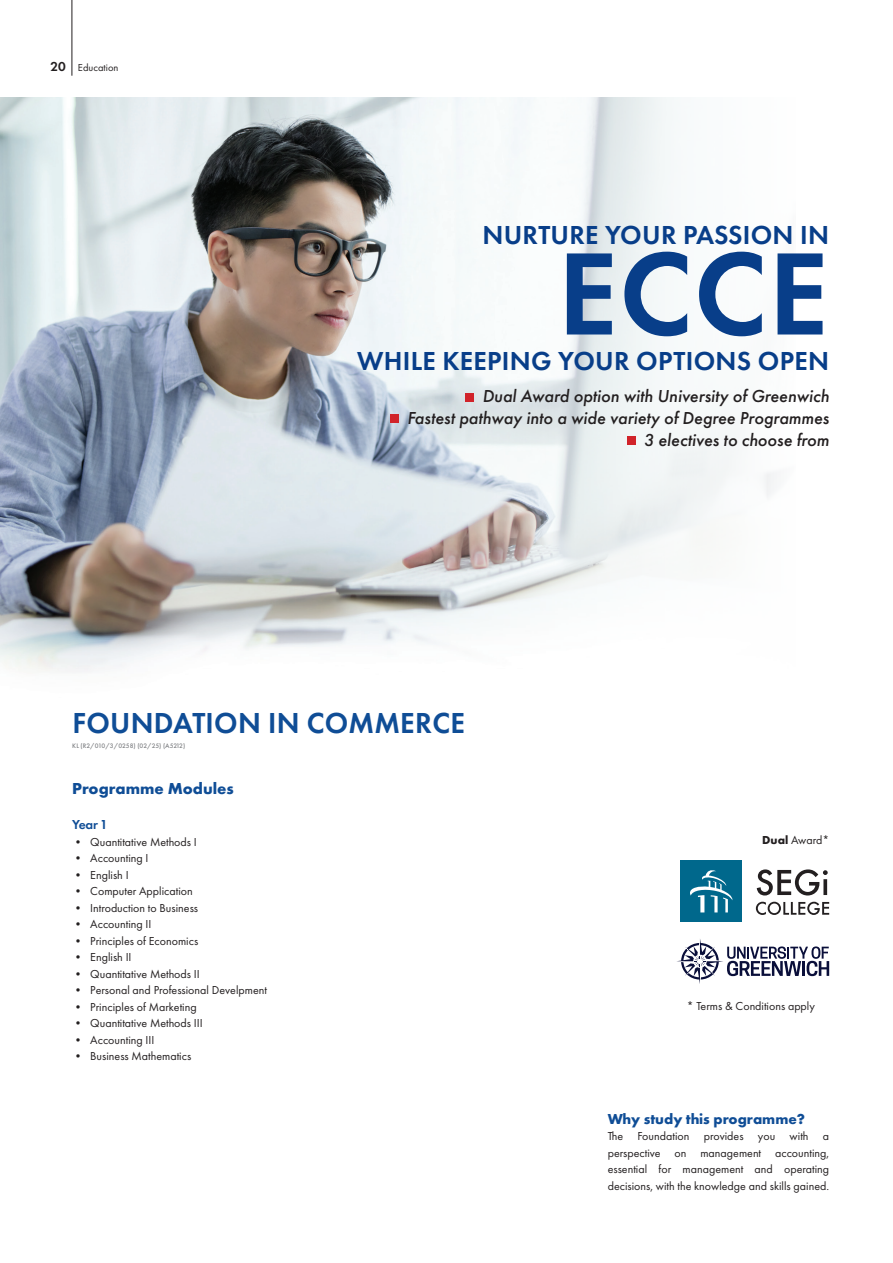
<style>
.page{position:relative;width:893px;height:1263px;background:#fff}
.page>*{position:absolute;margin:0;border:0;box-sizing:border-box;transform-origin:0 0}
.t1{font:600 121.5px "Futura PT";color:#083e89}
.t2{font:600 30px "Futura PT";letter-spacing:.01em;color:#0f4d96}
.t3{font:600 27px "Futura PT";letter-spacing:.01em;color:#083e89}
.t4{font:italic 500 18px "Futura PT";color:#231f20}
.t5{font:700 16.5px "Futura PT";color:#0f4d96}
.t6{font:700 15px "Futura PT";color:#0f4d96}
.t7{font:600 13.5px "Futura PT";color:#0f4d96}
.t8{font:12px/16.5px "Futura PT";color:#231f20;text-align:justify}
.t9{font:10.5px "Futura PT";color:#231f20}
.t10{font:500 6.75px "Futura PT";letter-spacing:-.025em;color:#808285}
.s1{font-weight:600;font-size:13.5px}
.s2{font-weight:700}
</style>
<div class="page">
<hr style="left:72px;top:0;width:1px;height:76px;background:#231f20">
<img style="left:0;top:98px;width:777px;height:574px">
<div style="left:465px;top:393px;width:9px;height:8px;background:#d1232a"></div>
<div style="left:390px;top:414px;width:9px;height:9px;background:#d1232a"></div>
<div style="left:627px;top:436px;width:8px;height:8px;background:#d1232a"></div>
<svg style="left:677px;top:939px;width:152px;height:45px"></svg>
<div style="left:680px;top:860px;width:62px;height:62px;background:#00688c"></div>
<svg style="left:690px;top:870px;width:42px;height:42px"></svg>
<svg style="left:756px;top:902px;width:73px;height:13px"></svg>
<svg style="left:757px;top:869px;width:71px;height:26px"></svg>
<p class="t9" style="left:51px;top:61px;width:69px"><span class="s1">20</span> Education</p>
<p class="t3" style="left:482px;top:218px;width:348px">NURTURE YOUR PASSION IN</p>
<p class="t1" style="left:558px;top:218px;width:272px">ECCE</p>
<p class="t3" style="left:357px;top:344px;width:473px">WHILE KEEPING YOUR OPTIONS OPEN</p>
<p class="t4" style="left:482px;top:385px;width:348px">Dual Award option with University of Greenwich</p>
<p class="t4" style="left:407px;top:407px;width:424px">Fastest pathway into a wide variety of Degree Programmes</p>
<p class="t4" style="left:644px;top:428px;width:187px">3 electives to choose from</p>
<p class="t2" style="left:72px;top:704px;width:394px">FOUNDATION IN COMMERCE</p>
<p class="t10" style="left:72px;top:741px;width:114px">KL (R2/010/3/0258) (02/25) (A5212)</p>
<p class="t5" style="left:72px;top:777px;width:163px">Programme Modules</p>
<p class="t7" style="left:72px;top:816px;width:37px">Year 1</p>
<p class="t8" style="left:72px;top:833px;width:126px"><span class="s2">•</span> Quantitative Methods I</p>
<p class="t8" style="left:72px;top:850px;width:78px"><span class="s2">•</span> Accounting I</p>
<p class="t8" style="left:72px;top:866px;width:58px"><span class="s2">•</span> English I</p>
<p class="t8" style="left:72px;top:883px;width:122px"><span class="s2">•</span> Computer Application</p>
<p class="t8" style="left:72px;top:899px;width:127px"><span class="s2">•</span> Introduction to Business</p>
<p class="t8" style="left:72px;top:916px;width:81px"><span class="s2">•</span> Accounting II</p>
<p class="t8" style="left:72px;top:932px;width:127px"><span class="s2">•</span> Principles of Economics</p>
<p class="t8" style="left:72px;top:949px;width:61px"><span class="s2">•</span> English II</p>
<p class="t8" style="left:72px;top:965px;width:129px"><span class="s2">•</span> Quantitative Methods II</p>
<p class="t8" style="left:72px;top:982px;width:196px"><span class="s2">•</span> Personal and Professional Develpment</p>
<p class="t8" style="left:72px;top:998px;width:126px"><span class="s2">•</span> Principles of Marketing</p>
<p class="t8" style="left:72px;top:1015px;width:132px"><span class="s2">•</span> Quantitative Methods III</p>
<p class="t8" style="left:72px;top:1031px;width:84px"><span class="s2">•</span> Accounting III</p>
<p class="t8" style="left:72px;top:1048px;width:120px"><span class="s2">•</span> Business Mathematics</p>
<p class="t8" style="left:762px;top:832px;width:68px"><span class="s2">Dual</span> Award*</p>
<p class="t8" style="left:687px;top:997px;width:130px">* Terms &amp; Conditions apply</p>
<p class="t6" style="left:608px;top:1109px;width:199px">Why study this programme?</p>
<p class="t8" style="left:608px;top:1128px;width:223px">The Foundation provides you with a perspective on management accounting, essential for management and operating decisions, with the knowledge and skills gained.</p>
</div>
